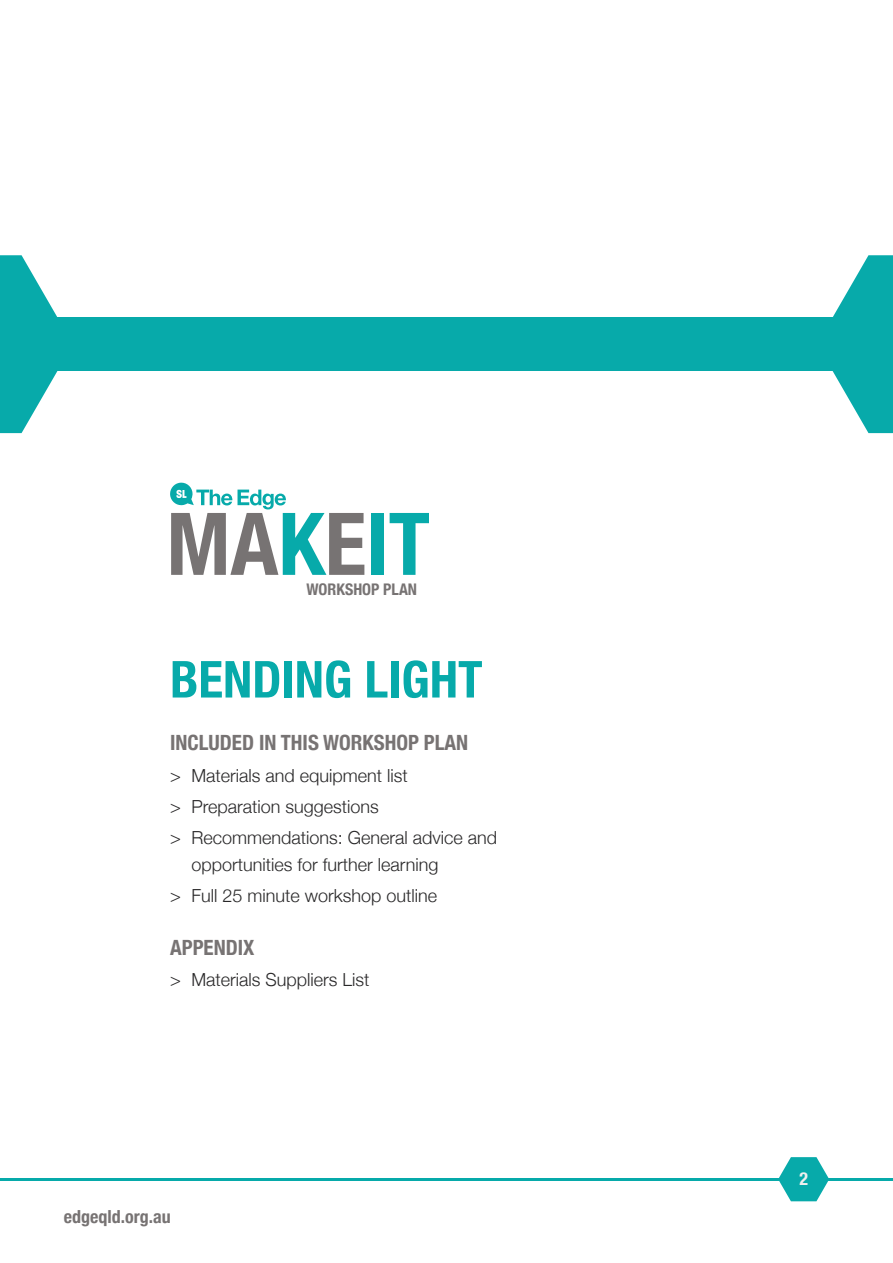
<style>
.page{position:relative;width:893px;height:1263px;background:#fff}
.page>*{position:absolute;margin:0;border:0;box-sizing:border-box;transform-origin:0 0}
.t1{font:700 condensed 51px "Helvetica Neue";color:#07aaaa}
.t2{font:700 condensed 21px "Helvetica Neue";color:#777373}
.t3{font:300 18px/31.2px "Helvetica Neue";color:#292829}
.t4{font:700 condensed 18px "Helvetica Neue";color:#777373}
.t5{font:700 condensed 18px "Helvetica Neue";color:#f0efee}
.t6{font:700 condensed 16.05px "Helvetica Neue";color:#777373}
</style>
<div class="page">
<svg style="left:170px;top:482px;width:194px;height:93px"></svg>
<div style="left:371px;top:513px;width:13px;height:62px;background:#07aaaa"></div>
<svg style="left:390px;top:513px;width:39px;height:62px"></svg>
<hr style="left:0;top:1178px;width:893px;height:2px;background:#07aaaa">
<svg style="left:778px;top:1157px;width:51px;height:44px"></svg>
<div style="left:0;top:318px;width:893px;height:53px;background:#07aaaa"></div>
<svg style="left:817px;top:255px;width:76px;height:178px"></svg>
<svg style="left:0;top:255px;width:73px;height:178px"></svg>
<p class="t6" style="left:306px;top:576px;width:112px">WORKSHOP PLAN</p>
<h1 class="t1" style="left:170px;top:637px;width:314px">BENDING LIGHT</h1>
<p class="t2" style="left:170px;top:725px;width:300px">INCLUDED IN THIS WORKSHOP PLAN</p>
<p class="t3" style="left:170px;top:758px;width:329px">&gt; Materials and equipment list<br>&gt; Preparation suggestions<br>&gt; Recommendations: General advice and</p>
<p class="t3" style="left:170px;top:848px;width:270px;text-align:right">opportunities for further learning<br>&gt; Full 25 minute workshop outline</p>
<p class="t2" style="left:170px;top:930px;width:86px">APPENDIX</p>
<p class="t3" style="left:170px;top:963px;width:201px">&gt; Materials Suppliers List</p>
<p class="t4" style="left:64px;top:1202px;width:108px">edgeqld.org.au</p>
<p class="t5" style="left:799px;top:1163px;width:10px">2</p>
</div>
